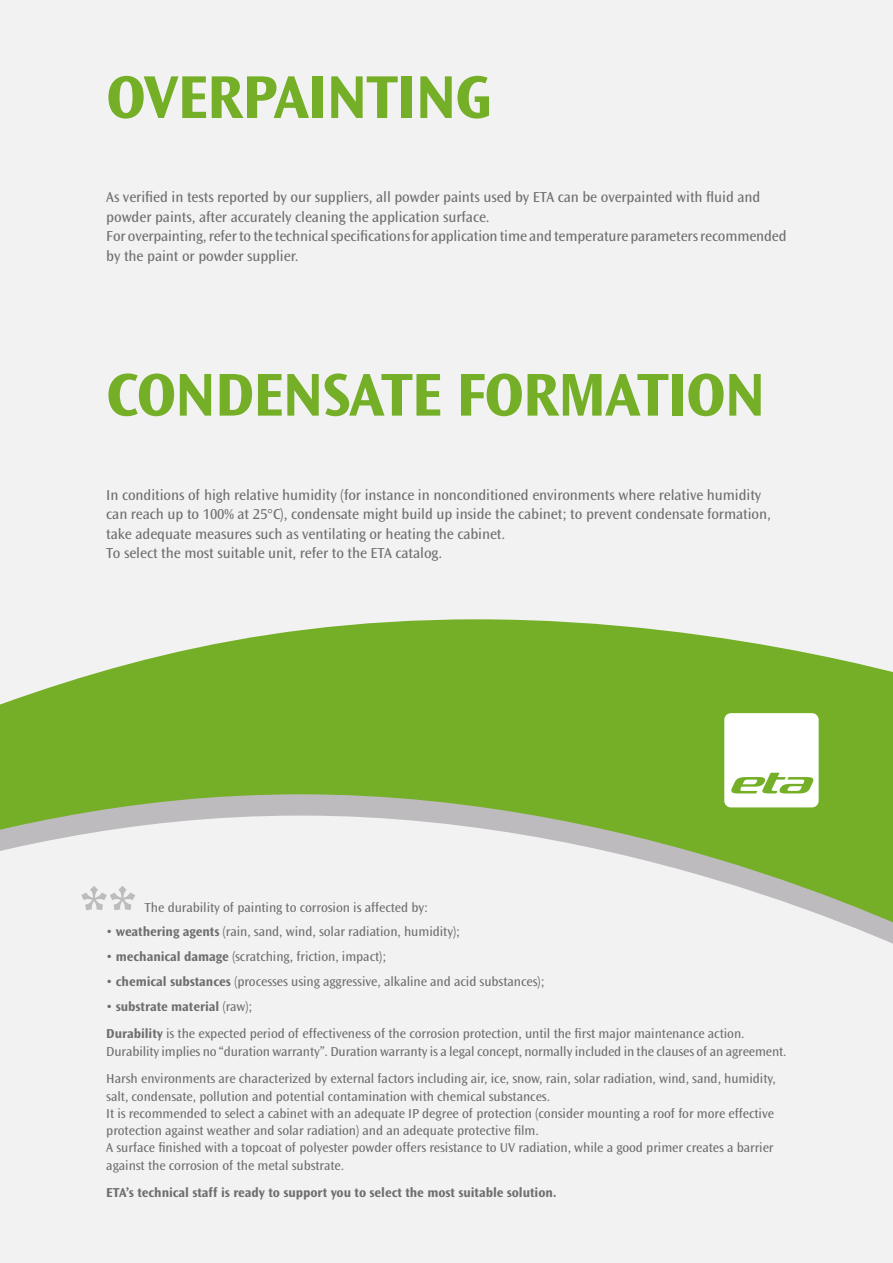
<style>
.page{position:relative;width:893px;height:1263px;background:#f2f2f2}
.page>*{position:absolute;margin:0;border:0;box-sizing:border-box;transform-origin:0 0}
.t1{font:700 63px "Ocean Sans Std";letter-spacing:-.02em;color:#74af27}
.t2{font:800 63px "Ocean Sans Std";color:#bdbbbd}
.t3{font:15px/19.5px "Ocean Sans Std";letter-spacing:-.005em;color:#706f6f}
.t4{font:13.5px/17.2px "Ocean Sans Std";letter-spacing:-.005em;color:#706f6f}
.t5{font:700 13.5px "Ocean Sans Std";letter-spacing:-.005em;color:#706f6f}
.s1{font-weight:700}
</style>
<div class="page">
<svg style="left:0;top:619px;width:893px;height:325px;fill:#74af27"></svg>
<svg style="left:724px;top:713px;width:95px;height:94px"></svg>
<h1 class="t1" style="left:106px;top:62px;width:386px">OVERPAINTING</h1>
<p class="t3" style="left:106px;top:188px;width:682px">As verified in tests reported by our suppliers, all powder paints used by ETA can be overpainted with fluid and powder paints, after accurately cleaning the application surface.<br>For overpainting, refer to the technical specifications for application time and temperature parameters recommended by the paint or powder supplier.</p>
<h1 class="t1" style="left:106px;top:360px;width:661px">CONDENSATE FORMATION</h1>
<p class="t3" style="left:106px;top:485px;width:666px">In conditions of high relative humidity (for instance in nonconditioned environments where relative humidity can reach up to 100% at 25°C), condensate might build up inside the cabinet; to prevent condensate formation, take adequate measures such as ventilating or heating the cabinet.<br>To select the most suitable unit, refer to the ETA catalog.</p>
<h1 class="t2" style="left:80px;top:876px;width:59px">**</h1>
<p class="t4" style="left:145px;top:899px;width:285px">The durability of painting to corrosion is affected by:</p>
<p class="t4" style="left:106px;top:923px;width:355px">• <span class="s1">weathering agents</span> (rain, sand, wind, solar radiation, humidity);</p>
<p class="t4" style="left:106px;top:948px;width:281px">• <span class="s1">mechanical damage</span> (scratching, friction, impact);</p>
<p class="t4" style="left:106px;top:973px;width:440px">• <span class="s1">chemical substances</span> (processes using aggressive, alkaline and acid substances);</p>
<p class="t4" style="left:106px;top:992px;width:640px;line-height:27.8px">• <span class="s1">substrate material</span> (raw);<br><span class="s1">Durability</span> is the expected period of effectiveness of the corrosion protection, until the first major maintenance action.</p>
<p class="t4" style="left:106px;top:1037px;width:682px;line-height:27.8px">Durability implies no “duration warranty”. Duration warranty is a legal concept, normally included in the clauses of an agreement.<br>Harsh environments are characterized by external factors including air, ice, snow, rain, solar radiation, wind, sand, humidity,</p>
<p class="t4" style="left:106px;top:1088px;width:669px">salt, condensate, pollution and potential contamination with chemical substances.<br>It is recommended to select a cabinet with an adequate IP degree of protection (consider mounting a roof for more effective protection against weather and solar radiation) and an adequate protective film.<br>A surface finished with a topcoat of polyester powder offers resistance to UV radiation, while a good primer creates a barrier against the corrosion of the metal substrate.</p>
<p class="t5" style="left:106px;top:1185px;width:452px">ETA’s technical staff is ready to support you to select the most suitable solution.</p>
</div>
